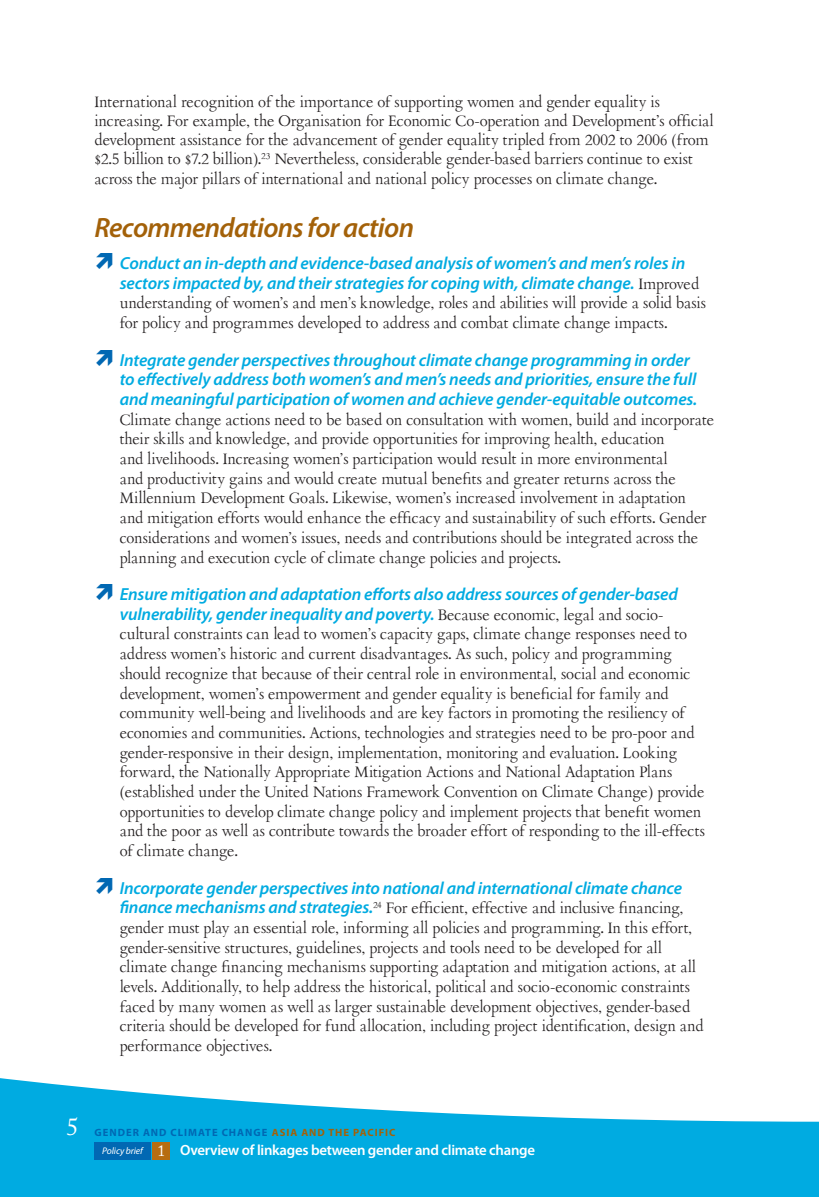
<style>
.page{position:relative;width:819px;height:1197px;background:#fff}
.page>*{position:absolute;margin:0;border:0;box-sizing:border-box;transform-origin:0 0}
.t1{font:italic 600 28px "Myriad Pro";letter-spacing:-.025em;color:#a36109}
.t2{font:24.5px "Adobe Caslon Pro";color:#fff}
.txt_bullet{font:italic 600 17.5px/19.6px "Myriad Pro";letter-spacing:-.01em;color:#00abe1}
.txt_bullet-2{font:16.1px/19.6px "Aetna JY Newstyle Roman";letter-spacing:-.005em;color:#231f20}
.txt_9_25_pt_9_25_lea{font:16.1px/19.2px "Aetna JY Newstyle Roman";letter-spacing:-.005em;color:#231f20}
.t3{font:15.75px "Adobe Caslon";color:#fff}
.t4{font:600 14.88px "Myriad Pro";letter-spacing:-.02em;color:#fff}
.t5{font:700 10.5px "Myriad Pro";letter-spacing:.095em;color:#0168b3}
.t6{font:italic 9.62px "Myriad Pro";letter-spacing:-.01em;color:#fff}
.s1{font-family:"Aetna JY Newstyle Roman";font-weight:400;font-style:normal;font-size:16.1px;color:#231f20}
.s2{font-family:"Myriad Pro";font-weight:600;font-style:italic;font-size:17.5px;color:#00abe1}
.s3{color:#a36109}
</style>
<div class="page">
<svg style="left:0;top:1078px;width:819px;height:119px;fill:#00abe1"></svg>
<div style="left:94px;top:1142px;width:57px;height:17px;background:#0168b3"></div>
<div style="left:153px;top:1142px;width:17px;height:17px;background:#b76d11"></div>
<p class="txt_9_25_pt_9_25_lea" style="left:94px;top:92px;width:621px">International recognition of the importance of supporting women and gender equality is increasing. For example, the Organisation for Economic Co-operation and Development’s official development assistance for the advancement of gender equality tripled from 2002 to 2006 (from $2.5 billion to $7.2 billion).<sup>23</sup> Nevertheless, considerable gender-based barriers continue to exist across the major pillars of international and national policy processes on climate change.</p>
<p class="t1" style="left:94px;top:210px;width:321px">Recommendations for action</p>
<p class="txt_bullet" style="left:120px;top:253px;width:581px">Conduct an in-depth and evidence-based analysis of women’s and men’s roles in sectors impacted by, and their strategies for coping with, climate change. <span class="s1">Improved</span></p>
<p class="txt_bullet-2" style="left:120px;top:294px;width:588px">understanding of women’s and men’s knowledge, roles and abilities will provide a solid basis for policy and programmes developed to address and combat climate change impacts.</p>
<p class="txt_bullet" style="left:120px;top:350px;width:579px">Integrate gender perspectives throughout climate change programming in order to effectively address both women’s and men’s needs and priorities, ensure the full and meaningful participation of women and achieve gender-equitable outcomes.</p>
<p class="txt_bullet-2" style="left:120px;top:410px;width:596px">Climate change actions need to be based on consultation with women, build and incorporate their skills and knowledge, and provide opportunities for improving health, education<br>and livelihoods. Increasing women’s participation would result in more environmental<br>and productivity gains and would create mutual benefits and greater returns across the Millennium Development Goals. Likewise, women’s increased involvement in adaptation<br>and mitigation efforts would enhance the efficacy and sustainability of such efforts. Gender considerations and women’s issues, needs and contributions should be integrated across the planning and execution cycle of climate change policies and projects.</p>
<p class="txt_bullet" style="left:120px;top:584px;width:560px">Ensure mitigation and adaptation efforts also address sources of gender-based vulnerability, gender inequality and poverty. <span class="s1">Because economic, legal and socio-</span></p>
<p class="txt_bullet-2" style="left:120px;top:625px;width:587px">cultural constraints can lead to women’s capacity gaps, climate change responses need to address women’s historic and current disadvantages. As such, policy and programming should recognize that because of their central role in environmental, social and economic development, women’s empowerment and gender equality is beneficial for family and community well-being and livelihoods and are key factors in promoting the resiliency of economies and communities. Actions, technologies and strategies need to be pro-poor and gender-responsive in their design, implementation, monitoring and evaluation. Looking forward, the Nationally Appropriate Mitigation Actions and National Adaptation Plans (established under the United Nations Framework Convention on Climate Change) provide opportunities to develop climate change policy and implement projects that benefit women and the poor as well as contribute towards the broader effort of responding to the ill-effects of climate change.</p>
<p class="txt_bullet" style="left:120px;top:878px;width:564px">Incorporate gender perspectives into national and international climate chance</p>
<p class="txt_bullet-2" style="left:120px;top:899px;width:585px"><span class="s2">finance mechanisms and strategies.</span><sup>24</sup> For efficient, effective and inclusive financing, gender must play an essential role, informing all policies and programming. In this effort, gender-sensitive structures, guidelines, projects and tools need to be developed for all climate change financing mechanisms supporting adaptation and mitigation actions, at all levels. Additionally, to help address the historical, political and socio-economic constraints faced by many women as well as larger sustainable development objectives, gender-based criteria should be developed for fund allocation, including project identification, design and performance objectives.</p>
<p class="t2" style="left:66px;top:1113px;width:14px">5</p>
<p class="t5" style="left:95px;top:1125px;width:302px">GENDER AND CLIMATE CHANGE <span class="s3">ASIA AND THE PACIFIC</span></p>
<p class="t4" style="left:180px;top:1141px;width:356px">Overview of linkages between gender and climate change</p>
<p class="t6" style="left:102px;top:1145px;width:42px">Policy brief</p>
<p class="t3" style="left:157px;top:1141px;width:9px">1</p>
</div>
